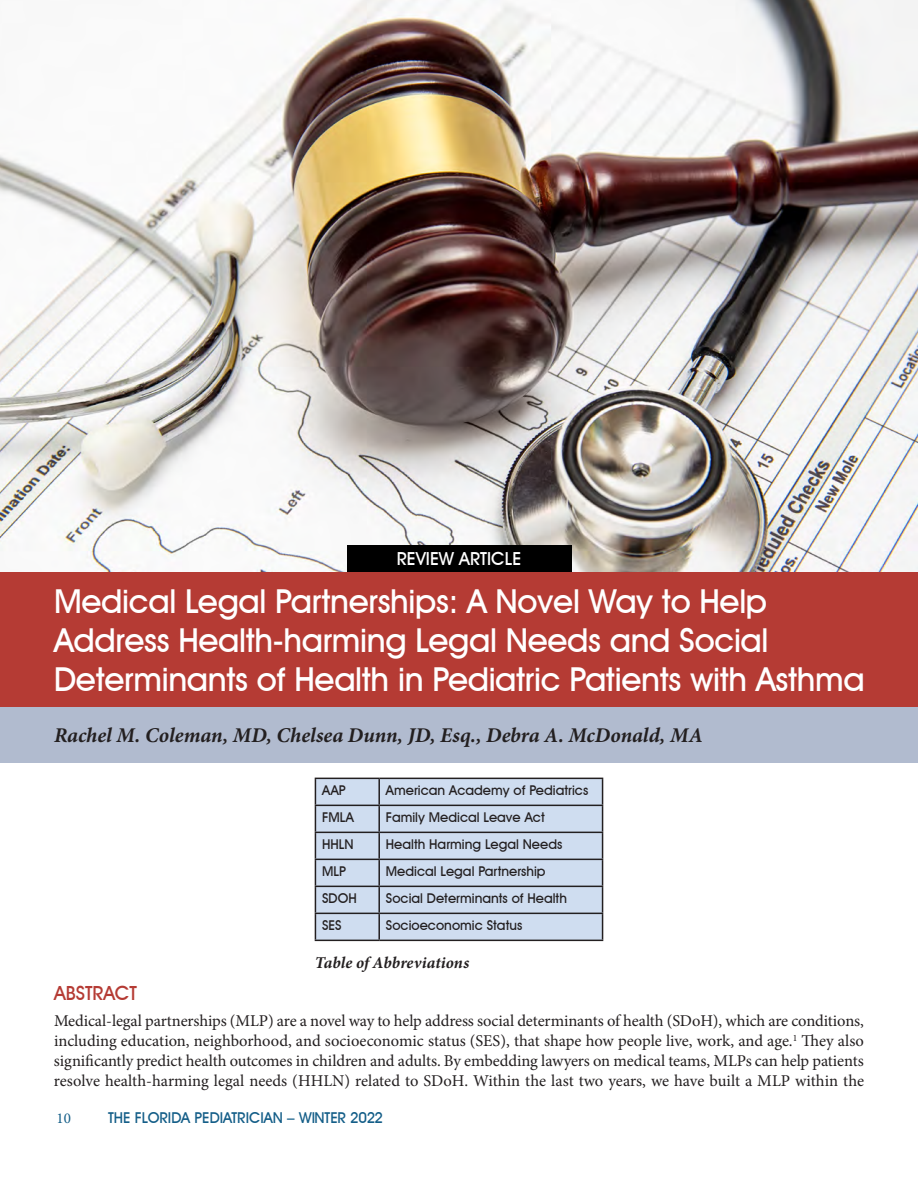
<style>
.page{position:relative;width:918px;height:1188px;background:#fff}
.page>*{position:absolute;margin:0;border:0;box-sizing:border-box;transform-origin:0 0}
.Article_Title{font:500 33px/39px "Avant Garde IT Cby BT";letter-spacing:-.01em;color:#fff}
.Author{font:italic 700 21px "Minion Pro";color:#231f20}
.Block_Header{font:500 19.5px "Avant Garde IT Cby BT";color:#b53b34}
.Article_Title-2{font:500 18px "Avant Garde IT Cby BT";color:#fff}
.t1{font:16.5px/19.8px "Minion Pro";color:#231f20;text-align:justify}
.t2{font:italic 700 16.5px "Minion Pro";letter-spacing:.005em;color:#231f20}
.t3{font:500 15px "Avant Garde IT Cby BT";color:#145e88}
.t4{font:15px "Minion Pro";color:#145e88}
.t5{font:500 13.5px "Avant Garde IT Cby BT";color:#231f20}
</style>
<div class="page">
<img style="left:0;top:0;width:918px;height:572px">
<div style="left:0;top:707px;width:918px;height:56px;background:#b1bbcf"></div>
<div style="left:0;top:572px;width:918px;height:135px;background:#b53b34"></div>
<div style="left:347px;top:545px;width:224px;height:27px;background:#000"></div>
<svg style="left:316px;top:779px;width:286px;height:161px;fill:#cfddf0"></svg>
<hr style="left:315px;top:778px;width:64px;height:1px;background:#231f20">
<hr style="left:379px;top:778px;width:224px;height:1px;background:#231f20">
<hr style="left:378px;top:779px;width:2px;height:26px;background:#231f20">
<hr style="left:315px;top:805px;width:64px;height:1px;background:#231f20">
<hr style="left:379px;top:805px;width:224px;height:1px;background:#231f20">
<hr style="left:378px;top:806px;width:2px;height:26px;background:#231f20">
<hr style="left:315px;top:832px;width:64px;height:1px;background:#231f20">
<hr style="left:379px;top:832px;width:224px;height:1px;background:#231f20">
<hr style="left:378px;top:833px;width:2px;height:26px;background:#231f20">
<hr style="left:315px;top:859px;width:64px;height:1px;background:#231f20">
<hr style="left:379px;top:859px;width:224px;height:1px;background:#231f20">
<hr style="left:378px;top:860px;width:2px;height:26px;background:#231f20">
<hr style="left:315px;top:886px;width:64px;height:1px;background:#231f20">
<hr style="left:379px;top:886px;width:224px;height:1px;background:#231f20">
<hr style="left:378px;top:887px;width:2px;height:26px;background:#231f20">
<hr style="left:315px;top:913px;width:64px;height:1px;background:#231f20">
<svg style="left:315px;top:779px;width:1px;height:161px"></svg>
<hr style="left:379px;top:913px;width:224px;height:1px;background:#231f20">
<hr style="left:378px;top:914px;width:2px;height:26px;background:#231f20">
<svg style="left:602px;top:779px;width:1px;height:161px"></svg>
<hr style="left:315px;top:940px;width:64px;height:1px;background:#231f20">
<hr style="left:379px;top:940px;width:224px;height:1px;background:#231f20">
<p class="Article_Title-2" style="left:397px;top:548px;width:126px">REVIEW ARTICLE</p>
<p class="Article_Title" style="left:54px;top:581px;width:812px">Medical Legal Partnerships: A Novel Way to Help<br>Address Health-harming Legal Needs and Social<br>Determinants of Health in Pediatric Patients with Asthma</p>
<p class="Author" style="left:54px;top:721px;width:650px">Rachel M. Coleman, MD, Chelsea Dunn, JD, Esq., Debra A. McDonald, MA</p>
<p class="t5" style="left:322px;top:782px;width:25px">AAP</p>
<p class="t5" style="left:386px;top:782px;width:204px">American Academy of Pediatrics</p>
<p class="t5" style="left:322px;top:809px;width:33px">FMLA</p>
<p class="t5" style="left:386px;top:809px;width:160px">Family Medical Leave Act</p>
<p class="t5" style="left:322px;top:836px;width:33px">HHLN</p>
<p class="t5" style="left:386px;top:836px;width:178px">Health Harming Legal Needs</p>
<p class="t5" style="left:322px;top:863px;width:25px">MLP</p>
<p class="t5" style="left:386px;top:863px;width:161px">Medical Legal Partnership</p>
<p class="t5" style="left:322px;top:890px;width:36px">SDOH</p>
<p class="t5" style="left:386px;top:890px;width:183px">Social Determinants of Health</p>
<p class="t5" style="left:322px;top:917px;width:21px">SES</p>
<p class="t5" style="left:386px;top:917px;width:138px">Socioeconomic Status</p>
<p class="t2" style="left:315px;top:951px;width:156px">Table of Abbreviations</p>
<p class="Block_Header" style="left:54px;top:981px;width:85px">ABSTRACT</p>
<p class="t1" style="left:54px;top:1011px;width:812px">Medical-legal partnerships (MLP) are a novel way to help address social determinants of health (SDoH), which are conditions, including education, neighborhood, and socioeconomic status (SES), that shape how people live, work, and age.<sup>1</sup> They also significantly predict health outcomes in children and adults. By embedding lawyers on medical teams, MLPs can help patients resolve health-harming legal needs (HHLN) related to SDoH. Within the last two years, we have built a MLP within the</p>
<p class="t4" style="left:57px;top:1108px;width:16px">10</p>
<p class="t3" style="left:108px;top:1109px;width:277px">THE FLORIDA PEDIATRICIAN – WINTER 2022</p>
</div>
